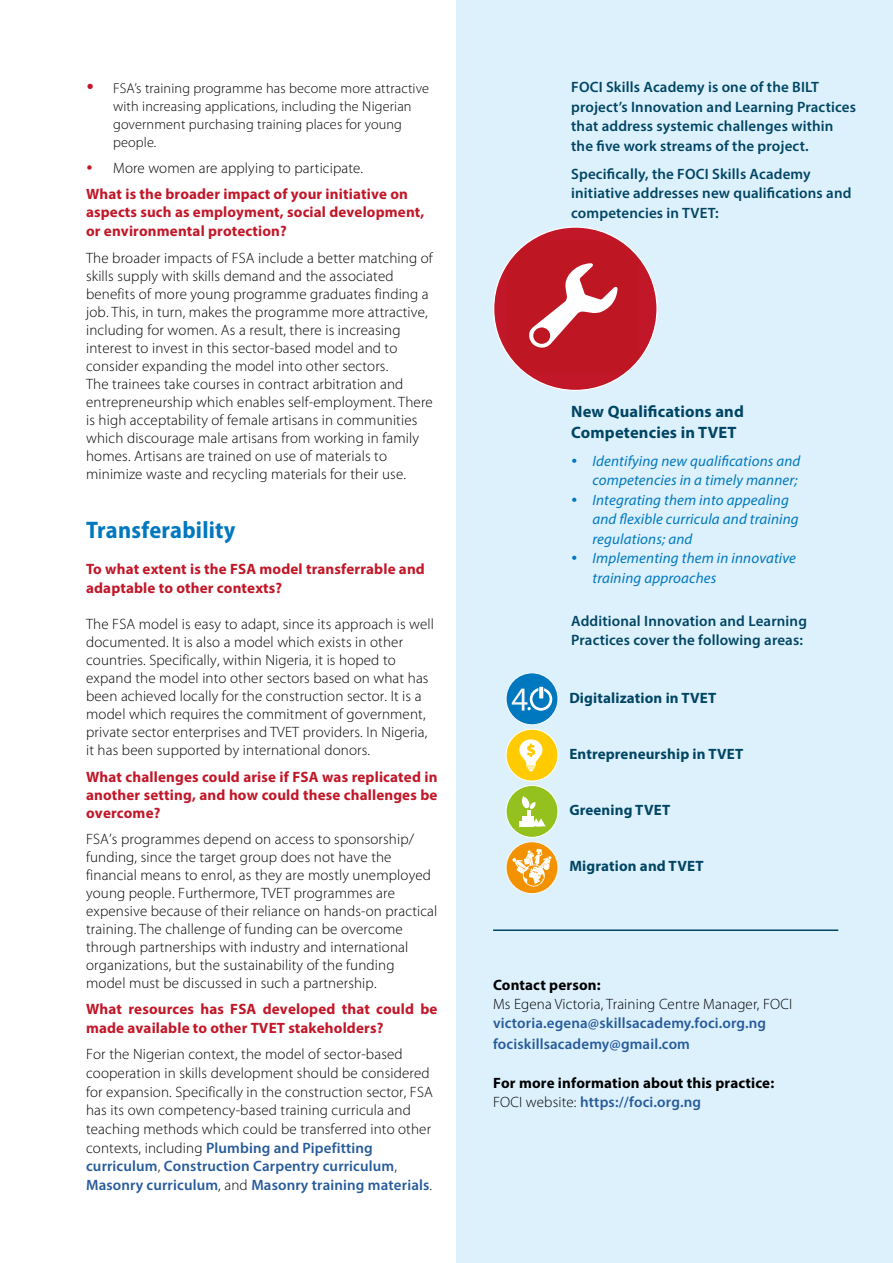
<style>
.page{position:relative;width:893px;height:1263px;background:#fff}
.page>*{position:absolute;margin:0;border:0;box-sizing:border-box;transform-origin:0 0}
.t1{font:700 semi-condensed 24px "Myriad Pro";letter-spacing:.01em;color:#0078bf}
.t2{font:700 16.5px/21px "Myriad Pro";letter-spacing:.01em;color:#004563}
.t3{font:300 15px/18px "Myriad Pro";letter-spacing:.01em;color:#000}
.t4{font:700 15px/18.3px "Myriad Pro";letter-spacing:.01em;color:#c11728}
.t5{font:600 15px/19.5px "Myriad Pro";letter-spacing:.01em;color:#004563}
.t6{font:italic 15px/19.5px "Myriad Pro";letter-spacing:.01em;color:#0078bf}
.t7{font:700 15px/19.5px "Myriad Pro";letter-spacing:.01em;color:#000}
.t8{font:700 15px "Myriad Pro";letter-spacing:.01em;color:#004563}
.t9{font:600 15px/20.2px "Myriad Pro";letter-spacing:.01em;color:#275b9b}
.t10{font:300 14.25px/18px "Myriad Pro";letter-spacing:.01em;color:#000}
.s1{font-weight:600;color:#275b9b}
.s2{font-weight:300}
</style>
<div class="page">
<div style="left:456px;top:0;width:437px;height:1263px;background:#ddf1fd"></div>
<div style="left:494px;top:227px;width:163px;height:163px;background:#c11728;border-radius:50%"></div>
<svg style="left:507px;top:241px;width:132px;height:131px"></svg>
<hr style="left:493px;top:929px;width:345px;height:2px;background:#004563">
<div style="left:506px;top:673px;width:52px;height:52px;background:#0078bf;border-radius:26px"></div>
<svg style="left:512px;top:688px;width:40px;height:23px"></svg>
<svg style="left:539px;top:687px;width:4px;height:11px"></svg>
<div style="left:506px;top:673px;width:52px;height:52px;border:1px solid #fff;border-radius:50%"></div>
<svg style="left:506px;top:785px;width:52px;height:52px"></svg>
<svg style="left:512px;top:791px;width:40px;height:40px;background:#acce51"></svg>
<div style="left:506px;top:785px;width:52px;height:52px;border:1px solid #fff;border-radius:50%"></div>
<svg style="left:506px;top:842px;width:52px;height:52px"></svg>
<svg style="left:512px;top:849px;width:40px;height:37px"></svg>
<div style="left:506px;top:841px;width:52px;height:53px;border:1px solid #fff;border-radius:50%"></div>
<svg style="left:505px;top:728px;width:54px;height:54px"></svg>
<p class="t10" style="left:113px;top:79px;width:317px">FSA’s training programme has become more attractive with increasing applications, including the Nigerian government purchasing training places for young people.</p>
<p class="t3" style="left:113px;top:159px;width:251px">More women are applying to participate.</p>
<p class="t4" style="left:86px;top:184px;width:340px">What is the broader impact of your initiative on aspects such as employment, social development, or environmental protection?</p>
<p class="t3" style="left:86px;top:249px;width:348px">The broader impacts of FSA include a better matching of skills supply with skills demand and the associated benefits of more young programme graduates finding a job. This, in turn, makes the programme more attractive, including for women. As a result, there is increasing interest to invest in this sector-based model and to consider expanding the model into other sectors.<br>The trainees take courses in contract arbitration and entrepreneurship which enables self-employment. There is high acceptability of female artisans in communities which discourage male artisans from working in family homes. Artisans are trained on use of materials to minimize waste and recycling materials for their use.</p>
<h1 class="t1" style="left:86px;top:514px;width:151px">Transferability</h1>
<p class="t4" style="left:86px;top:558px;width:340px;line-height:19.5px">To what extent is the FSA model transferrable and adaptable to other contexts?</p>
<p class="t3" style="left:86px;top:615px;width:349px">The FSA model is easy to adapt, since its approach is well documented. It is also a model which exists in other countries. Specifically, within Nigeria, it is hoped to expand the model into other sectors based on what has been achieved locally for the construction sector. It is a model which requires the commitment of government, private sector enterprises and TVET providers. In Nigeria, it has been supported by international donors.</p>
<p class="t4" style="left:86px;top:767px;width:353px;text-align:justify">What challenges could arise if FSA was replicated in another setting, and how could these challenges be overcome?</p>
<p class="t3" style="left:86px;top:830px;width:353px">FSA’s programmes depend on access to sponsorship/ funding, since the target group does not have the financial means to enrol, as they are mostly unemployed young people. Furthermore, TVET programmes are expensive because of their reliance on hands-on practical training. The challenge of funding can be overcome through partnerships with industry and international organizations, but the sustainability of the funding model must be discussed in such a partnership.</p>
<p class="t4" style="left:86px;top:999px;width:353px;line-height:18.8px">What resources has FSA developed that could be made available to other TVET stakeholders?</p>
<p class="t3" style="left:86px;top:1045px;width:348px;line-height:18.6px">For the Nigerian context, the model of sector-based cooperation in skills development should be considered for expansion. Specifically in the construction sector, FSA has its own competency-based training curricula and teaching methods which could be transferred into other contexts, including <span class="s1">Plumbing and Pipefitting curriculum</span>, <span class="s1">Construction Carpentry curriculum</span>, <span class="s1">Masonry curriculum</span>, and <span class="s1">Masonry training materials</span>.</p>
<p class="t5" style="left:571px;top:77px;width:286px">FOCI Skills Academy is one of the BILT project’s Innovation and Learning Practices that address systemic challenges within the five work streams of the project.</p>
<p class="t5" style="left:571px;top:163px;width:282px">Specifically, the FOCI Skills Academy initiative addresses new qualifications and competencies in TVET:</p>
<p class="t2" style="left:571px;top:400px;width:174px">New Qualifications and<br>Competencies in TVET</p>
<p class="t6" style="left:592px;top:450px;width:209px">Identifying new qualifications and competencies in a timely manner;<br>Integrating them into appealing and flexible curricula and training regulations; and<br>Implementing them in innovative training approaches</p>
<p class="t5" style="left:571px;top:611px;width:237px">Additional Innovation and Learning<br>Practices cover the following areas:</p>
<p class="t8" style="left:569px;top:688px;width:149px">Digitalization in TVET</p>
<p class="t8" style="left:569px;top:744px;width:176px">Entrepreneurship in TVET</p>
<p class="t8" style="left:569px;top:800px;width:102px">Greening TVET</p>
<p class="t8" style="left:569px;top:856px;width:136px">Migration and TVET</p>
<p class="t7" style="left:493px;top:975px;width:109px">Contact person:</p>
<p class="t3" style="left:493px;top:995px;width:301px">Ms Egena Victoria, Training Centre Manager, FOCI</p>
<p class="t9" style="left:493px;top:1013px;width:274px">victoria.egena@skillsacademy.foci.org.ng fociskillsacademy@gmail.com</p>
<p class="t7" style="left:493px;top:1072px;width:283px">For more information about this practice:<br><span class="s2">FOCI website:</span> <span class="s1">https://foci.org.ng</span></p>
</div>
